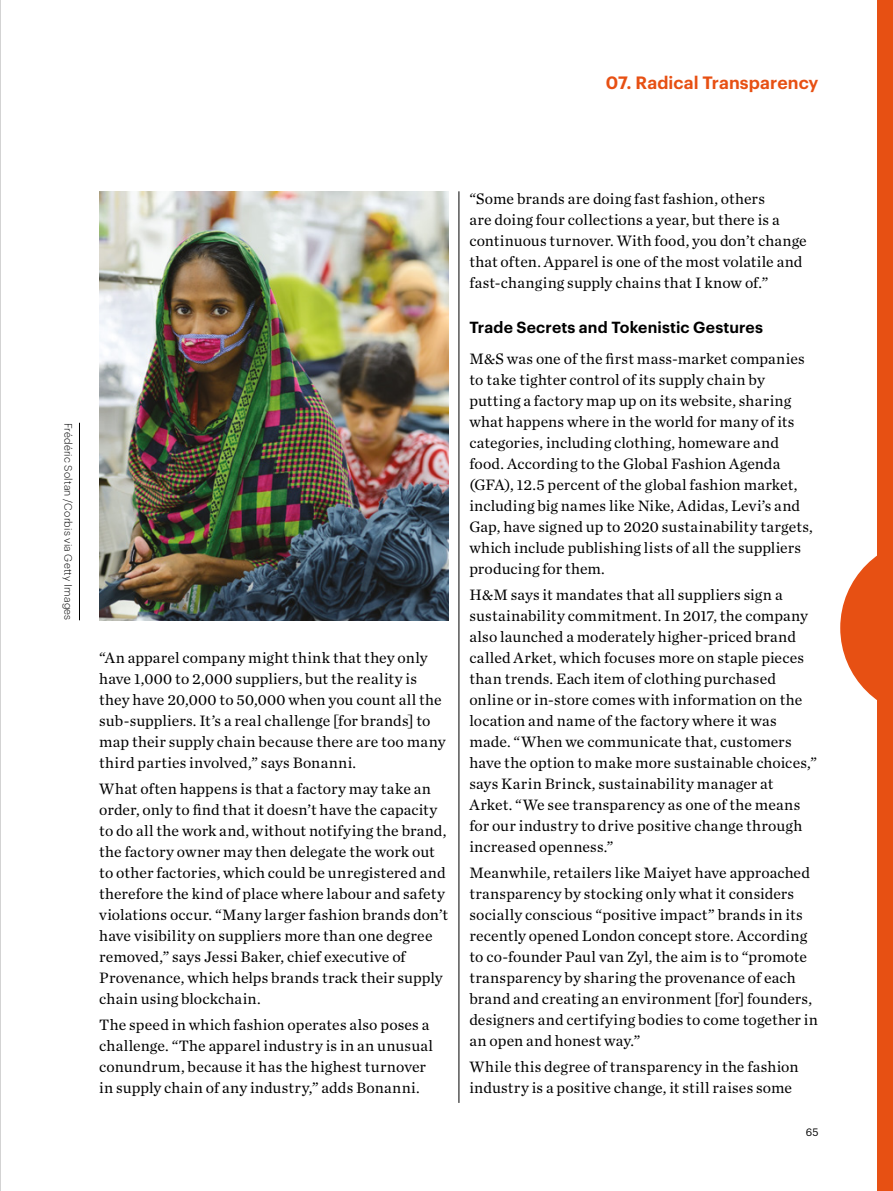
<style>
.page{position:relative;width:893px;height:1191px;background:#fff}
.page>*{position:absolute;margin:0;border:0;box-sizing:border-box;transform-origin:0 0}
.t1{font:600 17.5px "Graphik";letter-spacing:.005em;color:#e75013}
.t2{font:15.75px/21px "Chronicle Text G1";letter-spacing:.01em;color:#000}
.t3{font:600 15.75px "Graphik";letter-spacing:.01em;color:#000}
.t4{font:300 10.5px "Graphik";letter-spacing:.02em;color:#000}
.t5{font:10.5px "Graphik";color:#000}
</style>
<div class="page">
<img style="left:99px;top:191px;width:349px;height:429px">
<hr style="left:459px;top:191px;width:1px;height:912px;background:#000">
<div style="left:877px;top:0;width:16px;height:1191px;background:#e75013"></div>
<svg style="left:840px;top:555px;width:37px;height:145px"></svg>
<hr style="left:79px;top:423px;width:1px;height:197px;background:#000">
<hr style="left:0;top:0;width:1px;height:1191px;background:#a8a8a7">
<p class="t1" style="left:606px;top:69px;width:214px">07. Radical Transparency</p>
<p class="t4" style="left:76px;top:423px;width:199px;rotate:90deg">Frédéric Soltan /Corbis via Getty Images</p>
<p class="t2" style="left:99px;top:646px;width:348px">“An apparel company might think that they only have 1,000 to 2,000 suppliers, but the reality is they have 20,000 to 50,000 when you count all the sub-suppliers. It’s a real challenge [for brands] to map their supply chain because there are too many third parties involved,” says Bonanni.</p>
<p class="t2" style="left:99px;top:777px;width:350px">What often happens is that a factory may take an order, only to find that it doesn’t have the capacity to do all the work and, without notifying the brand, the factory owner may then delegate the work out to other factories, which could be unregistered and therefore the kind of place where labour and safety violations occur. “Many larger fashion brands don’t have visibility on suppliers more than one degree removed,” says Jessi Baker, chief executive of Provenance, which helps brands track their supply chain using blockchain.</p>
<p class="t2" style="left:99px;top:1013px;width:335px">The speed in which fashion operates also poses a challenge. “The apparel industry is in an unusual conundrum, because it has the highest turnover in supply chain of any industry,” adds Bonanni.</p>
<p class="t2" style="left:469px;top:187px;width:339px">“Some brands are doing fast fashion, others<br>are doing four collections a year, but there is a continuous turnover. With food, you don’t change that often. Apparel is one of the most volatile and fast-changing supply chains that I know of.”</p>
<p class="t3" style="left:469px;top:315px;width:295px">Trade Secrets and Tokenistic Gestures</p>
<p class="t2" style="left:469px;top:347px;width:345px">M&amp;S was one of the first mass-market companies to take tighter control of its supply chain by putting a factory map up on its website, sharing what happens where in the world for many of its categories, including clothing, homeware and food. According to the Global Fashion Agenda (GFA), 12.5 percent of the global fashion market, including big names like Nike, Adidas, Levi’s and Gap, have signed up to 2020 sustainability targets, which include publishing lists of all the suppliers producing for them.</p>
<p class="t2" style="left:469px;top:583px;width:349px">H&amp;M says it mandates that all suppliers sign a sustainability commitment. In 2017, the company also launched a moderately higher-priced brand called Arket, which focuses more on staple pieces than trends. Each item of clothing purchased online or in-store comes with information on the location and name of the factory where it was made. “When we communicate that, customers have the option to make more sustainable choices,” says Karin Brinck, sustainability manager at Arket. “We see transparency as one of the means for our industry to drive positive change through increased openness.”</p>
<p class="t2" style="left:469px;top:861px;width:350px">Meanwhile, retailers like Maiyet have approached transparency by stocking only what it considers socially conscious “positive impact” brands in its recently opened London concept store. According to co-founder Paul van Zyl, the aim is to “promote transparency by sharing the provenance of each brand and creating an environment [for] founders, designers and certifying bodies to come together in an open and honest way.”</p>
<p class="t2" style="left:469px;top:1055px;width:331px">While this degree of transparency in the fashion industry is a positive change, it still raises some</p>
<p class="t5" style="left:806px;top:1124px;width:14px">65</p>
</div>
